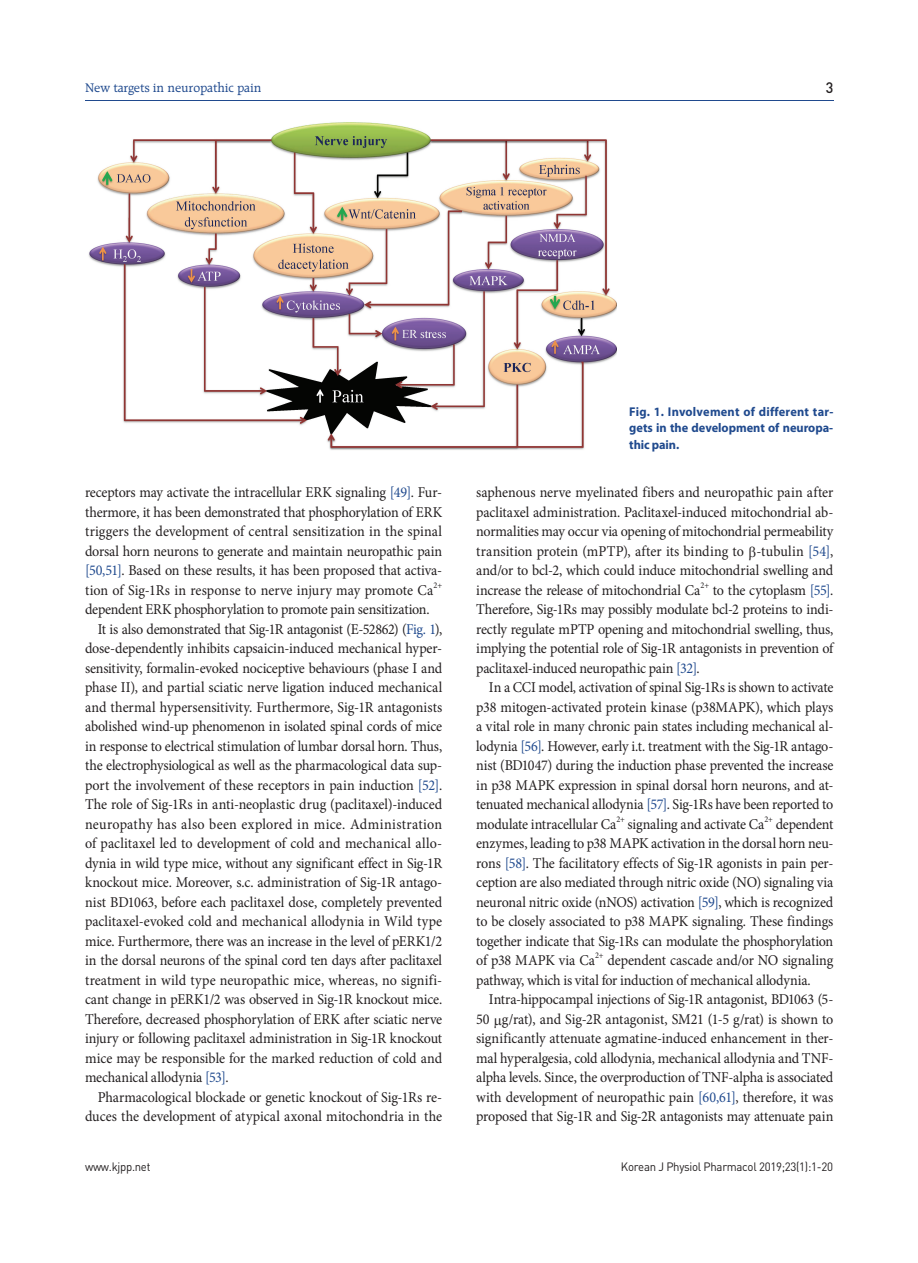
<style>
.page{position:relative;width:918px;height:1263px;background:#fff}
.page>*{position:absolute;margin:0;border:0;box-sizing:border-box;transform-origin:0 0}
.t1{font:15px/19.5px "Minion Pro";letter-spacing:-.01em;color:#231f20;text-align:justify;scale:.94 1}
.t2{font:15px "Minion Pro";letter-spacing:.02em;color:#231f20;scale:.94 1}
.t3{font:15px "Dinmed";color:#231f20;scale:.95 1}
.t4{font:13.5px "Raleigh BT";letter-spacing:-.01em;color:#204a8e}
.t5{font:700 12.75px/16.5px "Myriad Pro";color:#204a8e;text-align:justify}
.t6{font:12px "Dinreg";letter-spacing:-.025em;color:#231f20;scale:.95 1}
.t7{font:8.7px "Minion Pro";color:#231f20;scale:.94 1}
.s1{color:#204a8e}
</style>
<div class="page">
<hr style="left:85px;top:100px;width:748px;height:1px;background:#204a8e">
<img style="left:88px;top:122px;width:529px;height:328px">
<p class="t4" style="left:85px;top:82px;width:178px">New targets in neuropathic pain</p>
<p class="t3" style="left:826px;top:79px;width:9px">3</p>
<p class="t1" style="left:85px;top:484px;width:382px">receptors may activate the intracellular ERK signaling <span class="s1">[49]</span>. Fur&shy;thermore, it has been demonstrated that phosphorylation of ERK triggers the development of central sensitization in the spinal dorsal horn neurons to generate and maintain neuropathic pain <span class="s1">[50,51]</span>. Based on these results, it has been proposed that activa&shy;tion of Sig-1Rs in response to nerve injury may promote Ca</p>
<p class="t7" style="left:434px;top:581px;width:11px">2+</p>
<p class="t1" style="left:85px;top:601px;width:368px">dependent ERK phosphorylation to promote pain sensitization.</p>
<p class="t1" style="left:98px;top:620px;width:368px">It is also demonstrated that Sig-1R antagonist (E-52862) (<span class="s1">Fig. 1</span>),</p>
<p class="t1" style="left:85px;top:640px;width:381px">dose-dependently inhibits capsaicin-induced mechanical hyper-</p>
<p class="t1" style="left:85px;top:659px;width:381px">sensitivity, formalin-evoked nociceptive behaviours (phase I and</p>
<p class="t1" style="left:85px;top:679px;width:382px">phase II), and partial sciatic nerve ligation induced mechanical</p>
<p class="t1" style="left:85px;top:698px;width:382px">and thermal hypersensitivity. Furthermore, Sig-1R antagonists</p>
<p class="t1" style="left:85px;top:718px;width:381px">abolished wind-up phenomenon in isolated spinal cords of mice</p>
<p class="t1" style="left:85px;top:737px;width:382px">in response to electrical stimulation of lumbar dorsal horn. Thus,</p>
<p class="t1" style="left:85px;top:757px;width:381px">the electrophysiological as well as the pharmacological data sup-</p>
<p class="t1" style="left:85px;top:776px;width:381px">port the involvement of these receptors in pain induction <span class="s1">[52]</span>.</p>
<p class="t1" style="left:85px;top:796px;width:382px">The role of Sig-1Rs in anti-neoplastic drug (paclitaxel)-induced</p>
<p class="t2" style="left:85px;top:818px;width:381px">neuropathy has also been explored in mice. Administration</p>
<p class="t1" style="left:85px;top:835px;width:381px">of paclitaxel led to development of cold and mechanical allo-</p>
<p class="t1" style="left:85px;top:854px;width:381px">dynia in wild type mice, without any significant effect in Sig-1R</p>
<p class="t1" style="left:85px;top:874px;width:381px">knockout mice. Moreover, s.c. administration of Sig-1R antago-</p>
<p class="t1" style="left:85px;top:893px;width:381px">nist BD1063, before each paclitaxel dose, completely prevented</p>
<p class="t1" style="left:85px;top:913px;width:381px">paclitaxel-evoked cold and mechanical allodynia in Wild type</p>
<p class="t1" style="left:85px;top:932px;width:381px">mice. Furthermore, there was an increase in the level of pERK1/2</p>
<p class="t1" style="left:85px;top:952px;width:381px">in the dorsal neurons of the spinal cord ten days after paclitaxel</p>
<p class="t1" style="left:85px;top:971px;width:381px">treatment in wild type neuropathic mice, whereas, no signifi-</p>
<p class="t1" style="left:85px;top:991px;width:381px">cant change in pERK1/2 was observed in Sig-1R knockout mice.</p>
<p class="t1" style="left:85px;top:1010px;width:382px">Therefore, decreased phosphorylation of ERK after sciatic nerve</p>
<p class="t1" style="left:85px;top:1030px;width:381px">injury or following paclitaxel administration in Sig-1R knockout</p>
<p class="t1" style="left:85px;top:1049px;width:381px">mice may be responsible for the marked reduction of cold and</p>
<p class="t1" style="left:85px;top:1069px;width:154px">mechanical allodynia <span class="s1">[53]</span>.</p>
<p class="t1" style="left:98px;top:1088px;width:368px">Pharmacological blockade or genetic knockout of Sig-1Rs re-</p>
<p class="t1" style="left:85px;top:1108px;width:381px">duces the development of atypical axonal mitochondria in the</p>
<p class="t5" style="left:629px;top:404px;width:206px">Fig. 1. Involvement of different tar&shy;gets in the development of neuropa&shy;thic pain.</p>
<p class="t1" style="left:476px;top:484px;width:382px">saphenous nerve myelinated fibers and neuropathic pain after paclitaxel administration. Paclitaxel-induced mitochondrial ab&shy;normalities may occur via opening of mitochondrial permeability transition protein (mPTP), after its binding to -tubulin <span class="s1">[54]</span>, and/or to bcl-2, which could induce mitochondrial swelling and increase the release of mitochondrial Ca</p>
<p class="t7" style="left:701px;top:581px;width:11px">2+</p>
<p class="t1" style="left:476px;top:581px;width:382px;text-indent:237px">to the cytoplasm <span class="s1">[55]</span>.<br>Therefore, Sig-1Rs may possibly modulate bcl-2 proteins to indi&shy;rectly regulate mPTP opening and mitochondrial swelling, thus, implying the potential role of Sig-1R antagonists in prevention of paclitaxel-induced neuropathic pain <span class="s1">[32]</span>.</p>
<p class="t1" style="left:476px;top:679px;width:382px;text-indent:13px">In a CCI model, activation of spinal Sig-1Rs is shown to activate p38 mitogen-activated protein kinase (p38MAPK), which plays a vital role in many chronic pain states including mechanical al&shy;lodynia <span class="s1">[56]</span>. However, early i.t. treatment with the Sig-1R antago&shy;nist (BD1047) during the induction phase prevented the increase in p38 MAPK expression in spinal dorsal horn neurons, and at&shy;tenuated mechanical allodynia <span class="s1">[57]</span>. Sig-1Rs have been reported to modulate intracellular Ca</p>
<p class="t7" style="left:616px;top:815px;width:11px">2+</p>
<p class="t1" style="left:628px;top:815px;width:147px">signaling and activate Ca</p>
<p class="t7" style="left:764px;top:815px;width:11px">2+</p>
<p class="t1" style="left:476px;top:815px;width:381px;text-indent:300px">dependent enzymes, leading to p38 MAPK activation in the dorsal horn neu&shy;rons <span class="s1">[58]</span>. The facilitatory effects of Sig-1R agonists in pain per&shy;ception are also mediated through nitric oxide (NO) signaling via neuronal nitric oxide (nNOS) activation <span class="s1">[59]</span>, which is recognized to be closely associated to p38 MAPK signaling. These findings together indicate that Sig-1Rs can modulate the phosphorylation of p38 MAPK via Ca</p>
<p class="t7" style="left:595px;top:952px;width:11px">2+</p>
<p class="t1" style="left:476px;top:952px;width:382px;text-indent:131px">dependent cascade and/or NO signaling pathway, which is vital for induction of mechanical allodynia.</p>
<p class="t1" style="left:476px;top:991px;width:382px;text-indent:13px">Intra-hippocampal injections of Sig-1R antagonist, BD1063 (5- 50 g/rat), and Sig-2R antagonist, SM21 (1-5 g/rat) is shown to significantly attenuate agmatine-induced enhancement in ther&shy;mal hyperalgesia, cold allodynia, mechanical allodynia and TNF&shy;alpha levels. Since, the overproduction of TNF-alpha is associated with development of neuropathic pain <span class="s1">[60,61]</span>, therefore, it was proposed that Sig-1R and Sig-2R antagonists may attenuate pain</p>
<p class="t6" style="left:85px;top:1163px;width:70px">www.kjpp.net</p>
<p class="t6" style="left:621px;top:1163px;width:225px">Korean J Physiol Pharmacol 2019;23(1):1-20</p>
</div>
